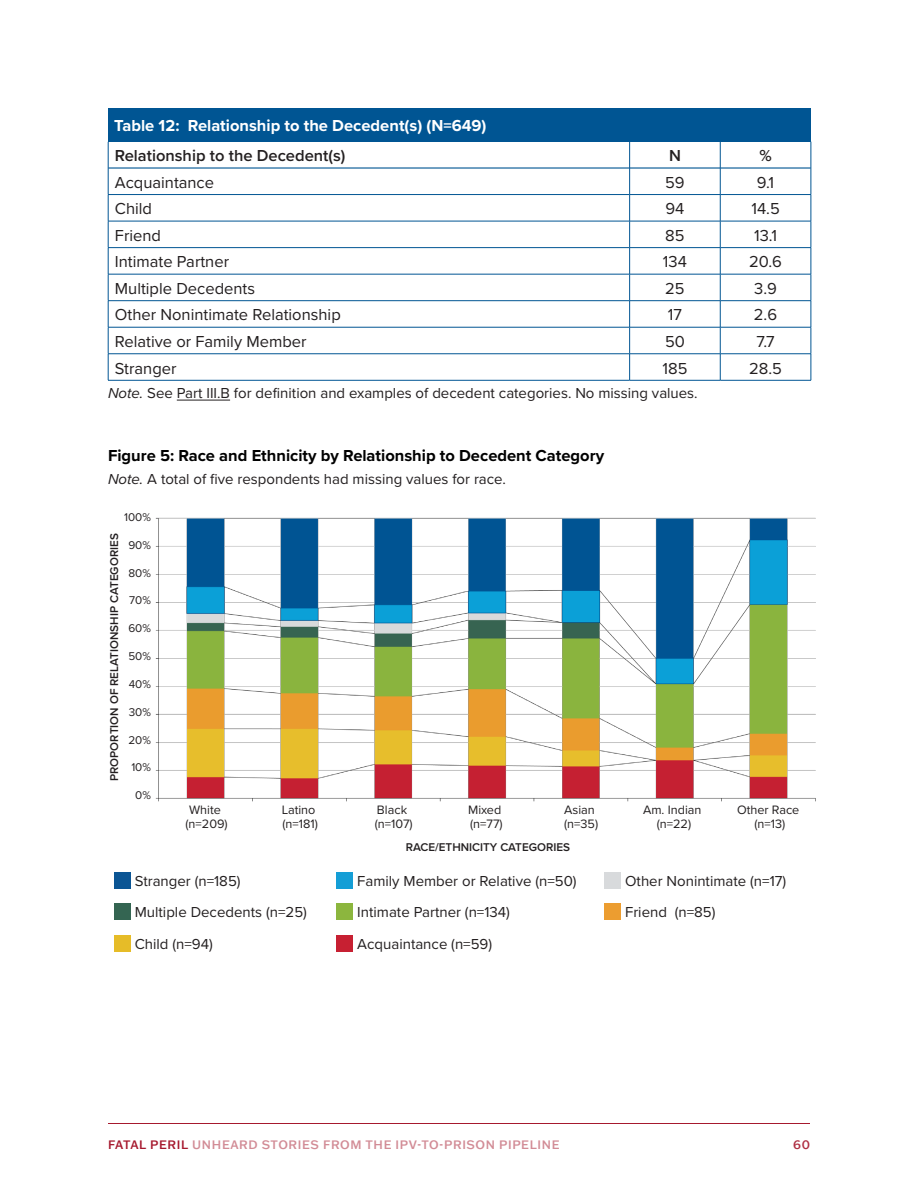
<style>
.page{position:relative;width:918px;height:1188px;background:#fff}
.page>*{position:absolute;margin:0;border:0;box-sizing:border-box;transform-origin:0 0}
.BODY{font:16.5px "Proxima Nova";color:#231f20}
.Heading_Figures{font:700 16.5px "Proxima Nova";color:#000}
.Heading_tables{font:700 16.5px "Proxima Nova";color:#fff}
.BODY-2{font:600 16.5px "Proxima Nova";color:#231f20}
.Body_notes{font:15px "Proxima Nova";color:#231f20}
.t1{font:12.6px/13.6px "Proxima Nova";color:#231f20}
.t2{font:500 12px "Franklin Gothic ATF";letter-spacing:.05em;color:#d28c96}
.t3{font:500 12px "Franklin Gothic ATF";color:#af3043}
.t4{font:600 11.7px "Proxima Nova";color:#231f20}
.t5{font:11.7px "Proxima Nova";color:#231f20}
.s1{font-style:italic}
.s2{color:#a6192e}
</style>
<div class="page">
<hr style="left:108px;top:1123px;width:702px;height:1px;background:#a6192e">
<img style="left:155px;top:517px;width:661px;height:285px">
<hr style="left:177px;top:400px;width:53px;height:1px;background:#231f20">
<div style="left:108px;top:108px;width:703px;height:33px;background:#005593"></div>
<hr style="left:108px;top:167px;width:521px;height:2px;background:#005593">
<hr style="left:630px;top:167px;width:90px;height:2px;background:#005593">
<hr style="left:720px;top:167px;width:91px;height:2px;background:#005593">
<hr style="left:108px;top:141px;width:522px;height:1px;background:#005593">
<hr style="left:630px;top:141px;width:90px;height:1px;background:#005593">
<hr style="left:720px;top:141px;width:91px;height:1px;background:#005593">
<hr style="left:108px;top:194px;width:522px;height:1px;background:#005593">
<hr style="left:630px;top:194px;width:90px;height:1px;background:#005593">
<hr style="left:720px;top:194px;width:91px;height:1px;background:#005593">
<hr style="left:108px;top:221px;width:522px;height:1px;background:#005593">
<hr style="left:630px;top:221px;width:90px;height:1px;background:#005593">
<hr style="left:720px;top:221px;width:91px;height:1px;background:#005593">
<hr style="left:108px;top:247px;width:522px;height:1px;background:#005593">
<hr style="left:630px;top:247px;width:90px;height:1px;background:#005593">
<hr style="left:720px;top:247px;width:91px;height:1px;background:#005593">
<hr style="left:108px;top:274px;width:522px;height:1px;background:#005593">
<hr style="left:630px;top:274px;width:90px;height:1px;background:#005593">
<hr style="left:720px;top:274px;width:91px;height:1px;background:#005593">
<hr style="left:108px;top:300px;width:522px;height:1px;background:#005593">
<hr style="left:630px;top:300px;width:90px;height:1px;background:#005593">
<hr style="left:720px;top:300px;width:91px;height:1px;background:#005593">
<hr style="left:108px;top:327px;width:522px;height:1px;background:#005593">
<hr style="left:630px;top:327px;width:90px;height:1px;background:#005593">
<hr style="left:720px;top:327px;width:91px;height:1px;background:#005593">
<hr style="left:108px;top:354px;width:522px;height:1px;background:#005593">
<svg style="left:108px;top:142px;width:1px;height:238px"></svg>
<hr style="left:630px;top:354px;width:90px;height:1px;background:#005593">
<svg style="left:629px;top:142px;width:1px;height:238px"></svg>
<hr style="left:720px;top:354px;width:91px;height:1px;background:#005593">
<svg style="left:720px;top:142px;width:1px;height:238px"></svg>
<svg style="left:811px;top:142px;width:1px;height:238px"></svg>
<hr style="left:108px;top:380px;width:522px;height:1px;background:#005593">
<hr style="left:630px;top:380px;width:90px;height:1px;background:#005593">
<hr style="left:720px;top:380px;width:91px;height:1px;background:#005593">
<div style="left:114px;top:872px;width:17px;height:17px;background:#0b5594"></div>
<div style="left:336px;top:872px;width:17px;height:17px;background:#149ed6"></div>
<div style="left:604px;top:872px;width:17px;height:17px;background:#d8dadc"></div>
<div style="left:114px;top:903px;width:17px;height:17px;background:#346552"></div>
<div style="left:336px;top:903px;width:17px;height:17px;background:#8cb63e"></div>
<div style="left:604px;top:903px;width:17px;height:17px;background:#ec9d30"></div>
<div style="left:114px;top:935px;width:17px;height:17px;background:#e6bc28"></div>
<div style="left:336px;top:935px;width:17px;height:17px;background:#c72032"></div>
<p class="Heading_tables" style="left:114px;top:113px;width:374px">Table 12: Relationship to the Decedent(s) (N=649)</p>
<p class="BODY-2" style="left:115px;top:143px;width:232px">Relationship to the Decedent(s)</p>
<p class="BODY-2" style="left:669px;top:143px;width:13px">N</p>
<p class="BODY-2" style="left:759px;top:143px;width:14px">%</p>
<p class="BODY" style="left:115px;top:170px;width:101px">Acquaintance</p>
<p class="BODY" style="left:665px;top:170px;width:21px">59</p>
<p class="BODY" style="left:757px;top:170px;width:19px">9.1</p>
<p class="BODY" style="left:115px;top:197px;width:39px">Child</p>
<p class="BODY" style="left:665px;top:197px;width:20px">94</p>
<p class="BODY" style="left:751px;top:197px;width:30px">14.5</p>
<p class="BODY" style="left:115px;top:223px;width:48px">Friend</p>
<p class="BODY" style="left:665px;top:223px;width:21px">85</p>
<p class="BODY" style="left:754px;top:223px;width:24px">13.1</p>
<p class="BODY" style="left:115px;top:250px;width:116px">Intimate Partner</p>
<p class="BODY" style="left:663px;top:250px;width:25px">134</p>
<p class="BODY" style="left:749px;top:250px;width:34px">20.6</p>
<p class="BODY" style="left:115px;top:276px;width:142px">Multiple Decedents</p>
<p class="BODY" style="left:665px;top:276px;width:21px">25</p>
<p class="BODY" style="left:754px;top:276px;width:24px">3.9</p>
<p class="BODY" style="left:115px;top:303px;width:227px">Other Nonintimate Relationship</p>
<p class="BODY" style="left:668px;top:303px;width:16px">17</p>
<p class="BODY" style="left:754px;top:303px;width:25px">2.6</p>
<p class="BODY" style="left:115px;top:329px;width:193px">Relative or Family Member</p>
<p class="BODY" style="left:665px;top:329px;width:21px">50</p>
<p class="BODY" style="left:757px;top:329px;width:20px">7.7</p>
<p class="BODY" style="left:115px;top:356px;width:63px">Stranger</p>
<p class="BODY" style="left:662px;top:356px;width:26px">185</p>
<p class="BODY" style="left:749px;top:356px;width:34px">28.5</p>
<p class="Body_notes" style="left:108px;top:382px;width:591px"><span class="s1">Note.</span> See Part III.B for definition and examples of decedent categories. No missing values.</p>
<p class="Heading_Figures" style="left:108px;top:443px;width:498px">Figure 5: Race and Ethnicity by Relationship to Decedent Category</p>
<p class="Body_notes" style="left:108px;top:468px;width:400px"><span class="s1">Note.</span> A total of five respondents had missing values for race.</p>
<p class="t5" style="left:124px;top:508px;width:28px">100%</p>
<p class="t5" style="left:128px;top:536px;width:24px">90%</p>
<p class="t5" style="left:129px;top:564px;width:24px">80%</p>
<p class="t5" style="left:129px;top:591px;width:23px">70%</p>
<p class="t5" style="left:128px;top:619px;width:24px">60%</p>
<p class="t5" style="left:128px;top:648px;width:24px">50%</p>
<p class="t5" style="left:129px;top:675px;width:24px">40%</p>
<p class="t5" style="left:129px;top:703px;width:24px">30%</p>
<p class="t5" style="left:128px;top:731px;width:24px">20%</p>
<p class="t5" style="left:131px;top:758px;width:21px">10%</p>
<p class="t5" style="left:135px;top:787px;width:17px">0%</p>
<p class="t4" style="left:106px;top:781px;width:249px;rotate:-90deg">PROPORTION OF RELATIONSHIP CATEGORIES</p>
<p class="t1" style="left:186px;top:803px;width:44px">White (n=209)</p>
<p class="t1" style="left:282px;top:803px;width:38px">Latino (n=181)</p>
<p class="t1" style="left:468px;top:803px;width:36px">Mixed (n=77)</p>
<p class="t1" style="left:643px;top:803px;width:60px;text-align:center">Am. Indian (n=22)</p>
<p class="t1" style="left:737px;top:803px;width:64px;text-align:center">Other Race (n=13)</p>
<p class="t4" style="left:406px;top:839px;width:166px">RACE/ETHNICITY CATEGORIES</p>
<p class="t1" style="left:375px;top:803px;width:40px">Black (n=107)</p>
<p class="t1" style="left:564px;top:803px;width:36px">Asian (n=35)</p>
<p class="Body_notes" style="left:135px;top:870px;width:107px">Stranger (n=185)</p>
<p class="Body_notes" style="left:357px;top:870px;width:221px">Family Member or Relative (n=50)</p>
<p class="Body_notes" style="left:625px;top:870px;width:163px">Other Nonintimate (n=17)</p>
<p class="Body_notes" style="left:135px;top:901px;width:174px">Multiple Decedents (n=25)</p>
<p class="Body_notes" style="left:357px;top:901px;width:154px">Intimate Partner (n=134)</p>
<p class="Body_notes" style="left:625px;top:901px;width:92px">Friend (n=85)</p>
<p class="Body_notes" style="left:135px;top:933px;width:80px">Child (n=94)</p>
<p class="Body_notes" style="left:357px;top:933px;width:136px">Acquaintance (n=59)</p>
<p class="t2" style="left:108px;top:1136px;width:453px"><span class="s2">FATAL PERIL</span> UNHEARD STORIES FROM THE IPV-TO-PRISON PIPELINE</p>
<p class="t3" style="left:793px;top:1136px;width:18px">60</p>
</div>
